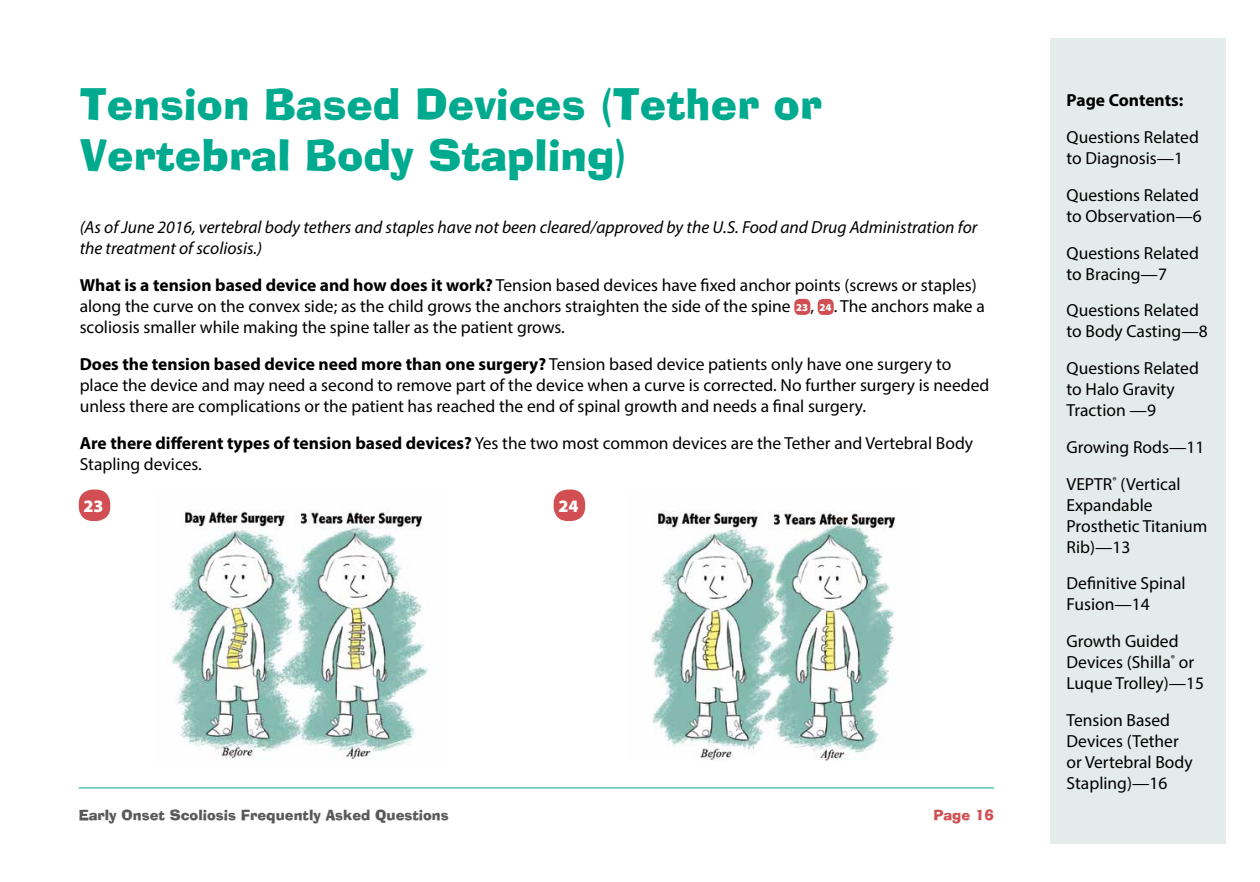
<style>
.page{position:relative;width:1260px;height:882px;background:#fff}
.page>*{position:absolute;margin:0;border:0;box-sizing:border-box;transform-origin:0 0}
.EOS-H1-toc{font:42px/50.4px "Alor Normal";color:#00aa8f}
.EOS-body{font:17.5px/21px "Myriad Pro";color:#000}
.EOS-body-2{font:italic 17.5px/21px "Myriad Pro";color:#000}
.t1{font:700 17.5px "Myriad Pro";color:#000}
.EOS-figure_number{font:900 17.5px "Myriad Pro";color:#fff}
.t2{font:14px "Alor Normal";color:#58595b}
.t3{font:14px "Alor Normal";color:#d14f53}
.t4{font:900 10.5px "Myriad Pro";color:#fff}
.s1{font-weight:700}
</style>
<div class="page">
<hr style="left:79px;top:788px;width:915px;height:1px;background:#00aa8f">
<div style="left:1051px;top:38px;width:175px;height:806px;background:#e3ecea"></div>
<div style="left:794px;top:299px;width:16px;height:16px;background:#d14f53;border-radius:5px"></div>
<div style="left:818px;top:299px;width:16px;height:16px;background:#d14f53;border-radius:5px"></div>
<img style="left:170px;top:509px;width:258px;height:250px">
<img style="left:651px;top:510px;width:245px;height:250px">
<div style="left:554px;top:490px;width:31px;height:31px;background:#d14f53;border-radius:14px"></div>
<div style="left:79px;top:490px;width:31px;height:31px;background:#d14f53;border-radius:14px"></div>
<p class="EOS-H1-toc" style="left:80px;top:74px;width:744px">Tension Based Devices (Tether or<br>Vertebral Body Stapling)</p>
<p class="EOS-body-2" style="left:80px;top:217px;width:899px">(As of June 2016, vertebral body tethers and staples have not been cleared/approved by the U.S. Food and Drug Administration for the treatment of scoliosis.)</p>
<p class="EOS-body" style="left:80px;top:274px;width:899px"><span class="s1">What is a tension based device and how does it work?</span> Tension based devices have fixed anchor points (screws or staples) along the curve on the convex side; as the child grows the anchors straighten the side of the spine</p>
<p class="t4" style="left:820px;top:300px;width:14px">24</p>
<p class="EOS-body" style="left:834px;top:295px;width:153px">. The anchors make a</p>
<p class="t4" style="left:796px;top:300px;width:14px">23</p>
<p class="EOS-body" style="left:810px;top:295px;width:5px">,</p>
<p class="EOS-body" style="left:80px;top:316px;width:487px">scoliosis smaller while making the spine taller as the patient grows.</p>
<p class="EOS-body" style="left:80px;top:353px;width:911px"><span class="s1">Does the tension based device need more than one surgery?</span> Tension based device patients only have one surgery to place the device and may need a second to remove part of the device when a curve is corrected. No further surgery is needed unless there are complications or the patient has reached the end of spinal growth and needs a final surgery.</p>
<p class="EOS-body" style="left:80px;top:432px;width:895px"><span class="s1">Are there different types of tension based devices?</span> Yes the two most common devices are the Tether and Vertebral Body<br>Stapling devices.</p>
<p class="EOS-figure_number" style="left:84px;top:494px;width:22px">23</p>
<p class="EOS-figure_number" style="left:558px;top:494px;width:22px">24</p>
<p class="t2" style="left:79px;top:803px;width:371px">Early Onset Scoliosis Frequently Asked Questions</p>
<p class="t3" style="left:933px;top:803px;width:62px">Page 16</p>
<p class="t1" style="left:1067px;top:89px;width:118px">Page Contents:</p>
<p class="EOS-body" style="left:1067px;top:126px;width:134px">Questions Related to Diagnosis—1</p>
<p class="EOS-body" style="left:1067px;top:184px;width:137px">Questions Related to Observation—6</p>
<p class="EOS-body" style="left:1067px;top:242px;width:134px">Questions Related to Bracing—7</p>
<p class="EOS-body" style="left:1067px;top:300px;width:143px">Questions Related to Body Casting—8</p>
<p class="EOS-body" style="left:1067px;top:357px;width:134px">Questions Related to Halo Gravity<br>Traction —9</p>
<p class="EOS-body" style="left:1067px;top:428px;width:139px;line-height:36.8px">Growing Rods—11<br>VEPTR<sup>®</sup> (Vertical</p>
<p class="EOS-body" style="left:1067px;top:494px;width:142px">Expandable<br>Prosthetic Titanium<br>Rib)—13</p>
<p class="EOS-body" style="left:1067px;top:573px;width:121px">Definitive Spinal<br>Fusion—14</p>
<p class="EOS-body" style="left:1067px;top:630px;width:139px">Growth Guided<br>Devices (Shilla<sup>®</sup> or<br>Luque Trolley)—15</p>
<p class="EOS-body" style="left:1067px;top:709px;width:128px">Tension Based<br>Devices (Tether or Vertebral Body<br>Stapling)—16</p>
</div>
